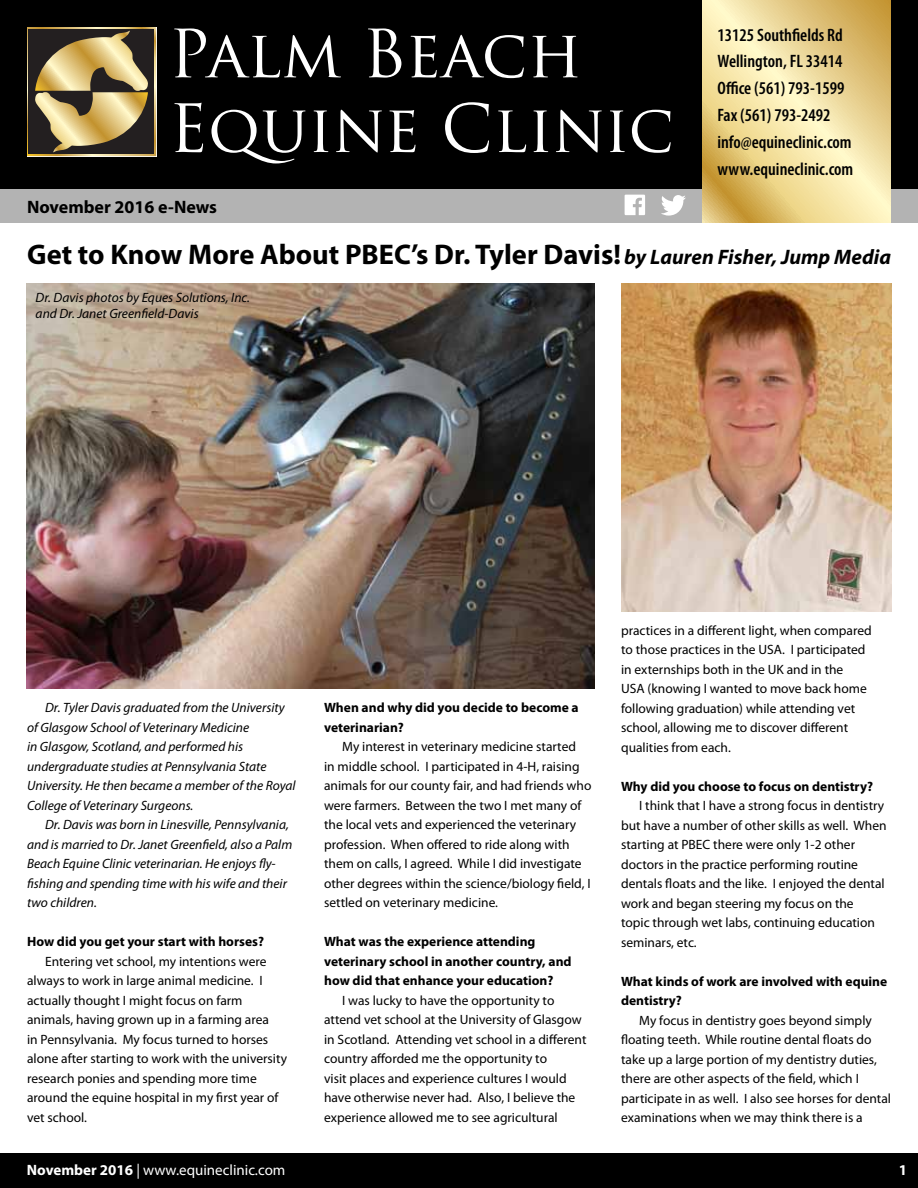
<style>
.page{position:relative;width:918px;height:1188px;background:#fff}
.page>*{position:absolute;margin:0;border:0;box-sizing:border-box;transform-origin:0 0}
.t1{font:700 28.5px "Myriad Pro";color:#000}
.t2{font:600 condensed 18px/26.8px "Myriad Pro";color:#000}
.t3{font:700 18px "Myriad Pro";color:#000}
.t4{font:15px "Myriad Pro";color:#fff}
.t5{font:700 15px "Myriad Pro";color:#fff}
.t6{font:13.5px/19.5px "Myriad Pro";color:#000}
.t7{font:italic 13.5px/19.5px "Myriad Pro";color:#000}
.t8{font:700 13.5px/19.5px "Myriad Pro";color:#000}
.s1{font-style:italic;font-size:21px}
.s2{font-weight:700}
</style>
<div class="page">
<div style="left:0;top:0;width:918px;height:189px;background:#000"></div>
<div style="left:0;top:1153px;width:918px;height:35px;background:#000"></div>
<div style="left:0;top:189px;width:918px;height:34px;background:#b3b3b3"></div>
<svg style="left:27px;top:27px;width:129px;height:129px;background:#8b7b55"></svg>
<svg style="left:174px;top:28px;width:167px;height:50px"></svg>
<svg style="left:368px;top:28px;width:33px;height:50px"></svg>
<svg style="left:411px;top:35px;width:113px;height:43px"></svg>
<svg style="left:533px;top:36px;width:45px;height:41px"></svg>
<svg style="left:174px;top:103px;width:29px;height:49px"></svg>
<svg style="left:211px;top:110px;width:94px;height:53px"></svg>
<svg style="left:314px;top:110px;width:14px;height:42px"></svg>
<svg style="left:336px;top:110px;width:46px;height:42px"></svg>
<svg style="left:389px;top:110px;width:26px;height:42px"></svg>
<svg style="left:445px;top:102px;width:44px;height:51px"></svg>
<svg style="left:498px;top:110px;width:28px;height:42px"></svg>
<svg style="left:534px;top:110px;width:14px;height:42px"></svg>
<svg style="left:556px;top:110px;width:46px;height:42px"></svg>
<svg style="left:610px;top:110px;width:15px;height:42px"></svg>
<svg style="left:632px;top:110px;width:39px;height:43px"></svg>
<svg style="left:702px;top:0;width:189px;height:223px;background:#ecd694"></svg>
<svg style="left:625px;top:195px;width:20px;height:20px"></svg>
<svg style="left:661px;top:195px;width:25px;height:21px"></svg>
<img style="left:621px;top:284px;width:270px;height:327px">
<img style="left:27px;top:284px;width:567px;height:405px">
<h2 class="t3" style="left:27px;top:195px;width:192px">November 2016 e-News</h2>
<h2 class="t2" style="left:717px;top:21px;width:137px">13125 Southfields Rd<br>Wellington, FL 33414<br>Office (561) 793-1599<br>Fax (561) 793-2492 info@equineclinic.com www.equineclinic.com</h2>
<h1 class="t1" style="left:27px;top:236px;width:865px">Get to Know More About PBEC’s Dr. Tyler Davis! <span class="s1">by Lauren Fisher, Jump Media</span></h1>
<p class="t7" style="left:36px;top:289px;width:216px;line-height:16.2px">Dr. Davis photos by Eques Solutions, Inc. and Dr. Janet Greenfield-Davis</p>
<p class="t7" style="left:27px;top:698px;width:270px;text-indent:18px">Dr. Tyler Davis graduated from the University of Glasgow School of Veterinary Medicine<br>in Glasgow, Scotland, and performed his undergraduate studies at Pennsylvania State University. He then became a member of the Royal College of Veterinary Surgeons.</p>
<p class="t7" style="left:27px;top:815px;width:267px;text-indent:18px">Dr. Davis was born in Linesville, Pennsylvania, and is married to Dr. Janet Greenfield, also a Palm Beach Equine Clinic veterinarian. He enjoys fly&shy;fishing and spending time with his wife and their two children.</p>
<p class="t8" style="left:27px;top:931px;width:239px">How did you get your start with horses?</p>
<p class="t6" style="left:27px;top:951px;width:261px;text-indent:18px">Entering vet school, my intentions were always to work in large animal medicine. I actually thought I might focus on farm animals, having grown up in a farming area<br>in Pennsylvania. My focus turned to horses alone after starting to work with the university research ponies and spending more time around the equine hospital in my first year of vet school.</p>
<p class="t8" style="left:324px;top:697px;width:256px">When and why did you decide to become a veterinarian?</p>
<p class="t6" style="left:324px;top:737px;width:269px;text-indent:18px">My interest in veterinary medicine started<br>in middle school. I participated in 4-H, raising animals for our county fair, and had friends who were farmers. Between the two I met many of the local vets and experienced the veterinary profession. When offered to ride along with them on calls, I agreed. While I did investigate other degrees within the science/biology field, I settled on veterinary medicine.</p>
<p class="t8" style="left:324px;top:931px;width:249px">What was the experience attending veterinary school in another country, and how did that enhance your education?</p>
<p class="t6" style="left:324px;top:990px;width:264px;text-indent:18px">I was lucky to have the opportunity to attend vet school at the University of Glasgow in Scotland. Attending vet school in a different country afforded me the opportunity to<br>visit places and experience cultures I would have otherwise never had. Also, I believe the experience allowed me to see agricultural</p>
<p class="t6" style="left:621px;top:620px;width:252px">practices in a different light, when compared to those practices in the USA. I participated in externships both in the UK and in the<br>USA (knowing I wanted to move back home following graduation) while attending vet school, allowing me to discover different qualities from each.</p>
<p class="t8" style="left:621px;top:776px;width:254px">Why did you choose to focus on dentistry?</p>
<p class="t6" style="left:621px;top:796px;width:267px;text-indent:18px">I think that I have a strong focus in dentistry but have a number of other skills as well. When starting at PBEC there were only 1-2 other doctors in the practice performing routine dentals floats and the like. I enjoyed the dental work and began steering my focus on the<br>topic through wet labs, continuing education seminars, etc.</p>
<p class="t8" style="left:621px;top:971px;width:268px">What kinds of work are involved with equine dentistry?</p>
<p class="t6" style="left:621px;top:1010px;width:271px;text-indent:18px">My focus in dentistry goes beyond simply floating teeth. While routine dental floats do take up a large portion of my dentistry duties, there are other aspects of the field, which I participate in as well. I also see horses for dental examinations when we may think there is a</p>
<p class="t4" style="left:27px;top:1161px;width:260px"><span class="s2">November 2016</span> | www.equineclinic.com</p>
<p class="t5" style="left:899px;top:1160px;width:10px">1</p>
</div>
